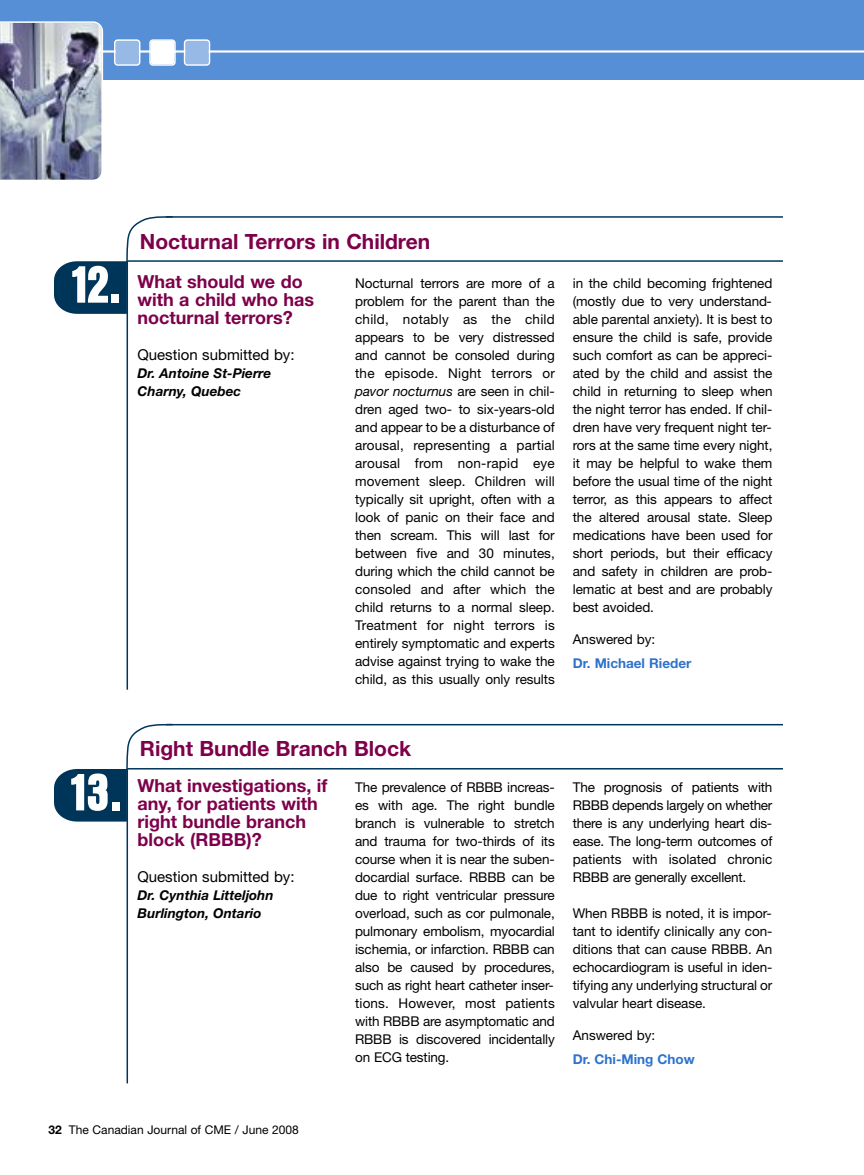
<style>
.page{position:relative;width:864px;height:1175px;background:#fff}
.page>*{position:absolute;margin:0;border:0;box-sizing:border-box;transform-origin:0 0}
.t1{font:700 condensed 54.45px "Aurora BT";color:#fff}
.t2{font:700 21px "Helvetica Neue";color:#7e004b}
.t3{font:700 18px/18px "Helvetica Neue";color:#7e004b}
.t4{font:15px "Helvetica Neue";color:#000}
.t5{font:13.5px/18px "Helvetica Neue";letter-spacing:-.005em;color:#000;text-align:justify}
.t6{font:italic 700 13.5px/18px "Helvetica Neue";color:#000}
.t7{font:700 13.5px "Helvetica Neue";color:#2d72cc}
.t8{font:12px "Helvetica Neue";color:#000}
.s1{font-style:italic}
.s2{font-weight:700}
</style>
<div class="page">
<div style="left:0;top:0;width:864px;height:80px;background:#578fd6"></div>
<hr style="left:7px;top:50px;width:857px;height:3px;background:#fff">
<svg style="left:0;top:21px;width:103px;height:159px;background:#8f95aa"></svg>
<svg style="left:184px;top:39px;width:26px;height:27px"></svg>
<svg style="left:149px;top:39px;width:27px;height:27px"></svg>
<svg style="left:114px;top:39px;width:26px;height:27px"></svg>
<hr style="left:166px;top:216px;width:617px;height:2px;background:#00355a">
<hr style="left:127px;top:261px;width:1px;height:428px;background:#00355a">
<hr style="left:127px;top:260px;width:656px;height:2px;background:#00355a">
<svg style="left:54px;top:216px;width:120px;height:98px"></svg>
<hr style="left:166px;top:724px;width:617px;height:1px;background:#00355a">
<hr style="left:127px;top:768px;width:1px;height:315px;background:#00355a">
<hr style="left:127px;top:768px;width:656px;height:1px;background:#00355a">
<svg style="left:54px;top:723px;width:120px;height:98px"></svg>
<h1 class="t1" style="left:73px;top:252px;width:50px">12.</h1>
<h2 class="t2" style="left:140px;top:234px;width:292px">Nocturnal Terrors in Children</h2>
<h3 class="t3" style="left:137px;top:274px;width:178px">What should we do with a child who has nocturnal terrors?</h3>
<p class="t4" style="left:137px;top:349px;width:159px">Question submitted by:</p>
<p class="t6" style="left:137px;top:365px;width:135px">Dr. Antoine St-Pierre<br>Charny, Quebec</p>
<p class="t5" style="left:355px;top:276px;width:201px">Nocturnal terrors are more of a problem for the parent than the child, notably as the child appears to be very distressed and cannot be consoled during the episode. Night terrors or <span class="s1">pavor nocturnus</span> are seen in chil&shy;dren aged two- to six-years-old and appear to be a disturbance of arousal, representing a partial arousal from non-rapid eye movement sleep. Children will typically sit upright, often with a look of panic on their face and then scream. This will last for between five and 30 minutes, during which the child cannot be consoled and after which the child returns to a normal sleep.<br>Treatment for night terrors is entirely symptomatic and experts advise against trying to wake the child, as this usually only results</p>
<p class="t5" style="left:573px;top:276px;width:201px">in the child becoming frightened (mostly due to very understand&shy;able parental anxiety). It is best to ensure the child is safe, provide such comfort as can be appreci&shy;ated by the child and assist the child in returning to sleep when the night terror has ended. If chil&shy;dren have very frequent night ter&shy;rors at the same time every night, it may be helpful to wake them before the usual time of the night terror, as this appears to affect the altered arousal state. Sleep medications have been used for short periods, but their efficacy and safety in children are prob&shy;lematic at best and are probably best avoided.</p>
<p class="t5" style="left:573px;top:631px;width:84px">Answered by:</p>
<p class="t7" style="left:573px;top:658px;width:120px">Dr. Michael Rieder</p>
<h1 class="t1" style="left:71px;top:759px;width:52px">13.</h1>
<h2 class="t2" style="left:140px;top:741px;width:273px">Right Bundle Branch Block</h2>
<h3 class="t3" style="left:137px;top:778px;width:192px">What investigations, if any, for patients with right bundle branch block (RBBB)?</h3>
<p class="t4" style="left:137px;top:871px;width:159px">Question submitted by:</p>
<p class="t6" style="left:137px;top:887px;width:138px">Dr. Cynthia Litteljohn<br>Burlington, Ontario</p>
<p class="t5" style="left:355px;top:780px;width:201px">The prevalence of RBBB increas&shy;es with age. The right bundle branch is vulnerable to stretch and trauma for two-thirds of its course when it is near the suben&shy;docardial surface. RBBB can be due to right ventricular pressure overload, such as cor pulmonale, pulmonary embolism, myocardial ischemia, or infarction. RBBB can also be caused by procedures, such as right heart catheter inser&shy;tions. However, most patients with RBBB are asymptomatic and RBBB is discovered incidentally on ECG testing.</p>
<p class="t5" style="left:573px;top:780px;width:201px">The prognosis of patients with RBBB depends largely on whether there is any underlying heart dis&shy;ease. The long-term outcomes of patients with isolated chronic RBBB are generally excellent.</p>
<p class="t5" style="left:573px;top:906px;width:201px">When RBBB is noted, it is impor&shy;tant to identify clinically any con&shy;ditions that can cause RBBB. An echocardiogram is useful in iden&shy;tifying any underlying structural or valvular heart disease.</p>
<p class="t5" style="left:573px;top:1027px;width:84px">Answered by:</p>
<p class="t7" style="left:573px;top:1054px;width:124px">Dr. Chi-Ming Chow</p>
<p class="t8" style="left:48px;top:1125px;width:252px"><span class="s2">32</span> The Canadian Journal of CME / June 2008</p>
</div>
